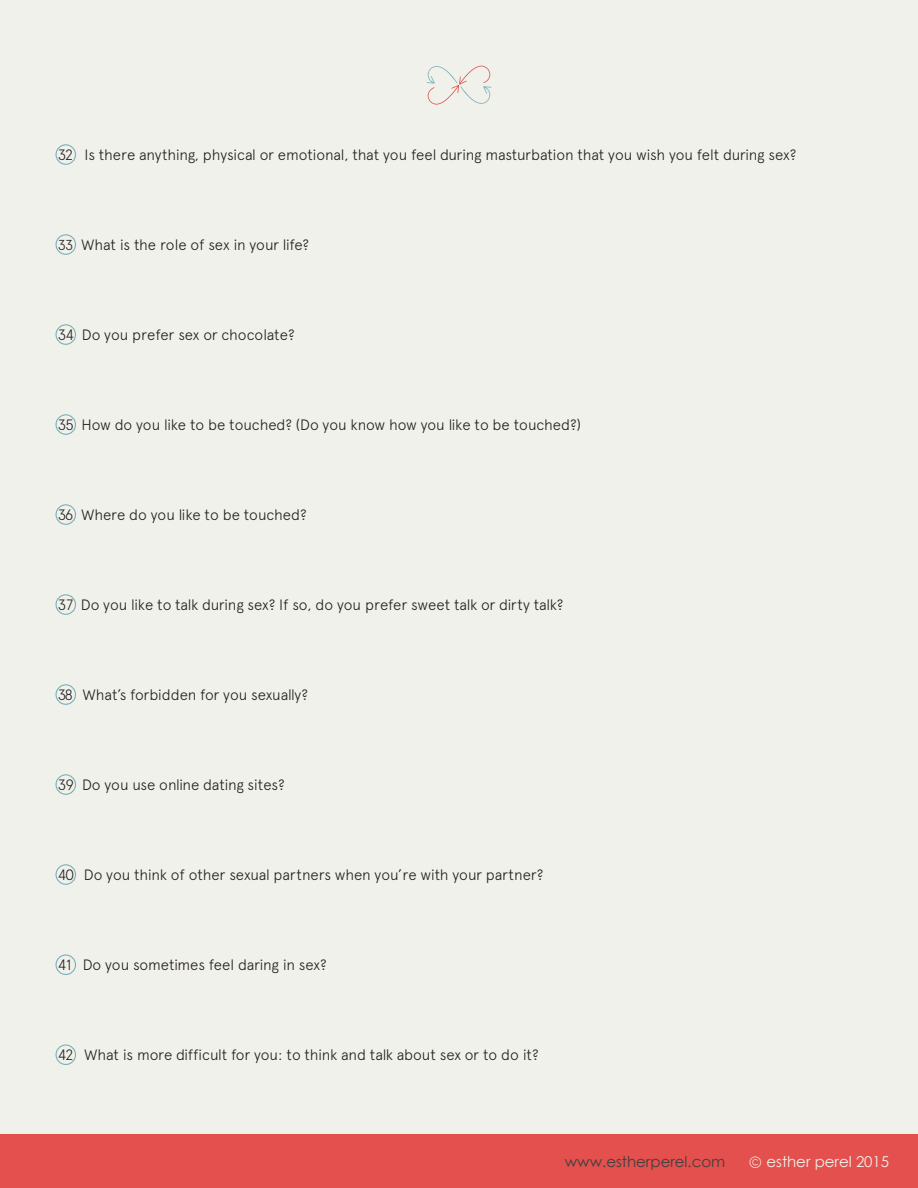
<style>
.page{position:relative;width:918px;height:1188px;background:#f1f1eb}
.page>*{position:absolute;margin:0;border:0;box-sizing:border-box;transform-origin:0 0}
.t1{font:300 15px "Apercu";letter-spacing:-.01em;color:#231f20}
.t2{font:15px "Century Gothic";color:#3f3f40}
.t3{font:15px "Century Gothic";color:#f1f1eb}
.s1{font-size:14.4px}
.s2{font-family:"Caviar Dreams";font-size:19.5px}
</style>
<div class="page">
<div style="left:0;top:1134px;width:918px;height:54px;background:#e4504d"></div>
<div style="left:55px;top:144px;width:21px;height:21px;border:1px solid #79b0b8;border-radius:50%"></div>
<div style="left:55px;top:234px;width:21px;height:21px;border:1px solid #79b0b8;border-radius:50%"></div>
<div style="left:55px;top:324px;width:21px;height:21px;border:1px solid #79b0b8;border-radius:50%"></div>
<div style="left:55px;top:414px;width:21px;height:21px;border:1px solid #79b0b8;border-radius:50%"></div>
<div style="left:55px;top:504px;width:21px;height:21px;border:1px solid #79b0b8;border-radius:50%"></div>
<div style="left:55px;top:594px;width:21px;height:21px;border:1px solid #79b0b8;border-radius:50%"></div>
<div style="left:55px;top:684px;width:21px;height:21px;border:1px solid #79b0b8;border-radius:50%"></div>
<div style="left:55px;top:774px;width:21px;height:21px;border:1px solid #79b0b8;border-radius:50%"></div>
<div style="left:55px;top:864px;width:21px;height:21px;border:1px solid #79b0b8;border-radius:50%"></div>
<svg style="left:427px;top:66px;width:64px;height:39px"></svg>
<div style="left:55px;top:954px;width:21px;height:21px;border:1px solid #79b0b8;border-radius:50%"></div>
<div style="left:55px;top:1044px;width:21px;height:21px;border:1px solid #79b0b8;border-radius:50%"></div>
<p class="t1" style="left:58px;top:146px;width:740px">32 Is there anything, physical or emotional, that you feel during masturbation that you wish you felt during sex?</p>
<p class="t1" style="left:58px;top:236px;width:253px"><span class="s1">33</span> What is the role of sex in your life?</p>
<p class="t1" style="left:58px;top:326px;width:238px">34 Do you prefer sex or chocolate?</p>
<p class="t1" style="left:58px;top:416px;width:525px">35 How do you like to be touched? (Do you know how you like to be touched?)</p>
<p class="t1" style="left:58px;top:506px;width:250px">36 Where do you like to be touched?</p>
<p class="t1" style="left:58px;top:596px;width:507px">37 Do you like to talk during sex? If so, do you prefer sweet talk or dirty talk?</p>
<p class="t1" style="left:58px;top:686px;width:252px">38 What’s forbidden for you sexually?</p>
<p class="t1" style="left:58px;top:776px;width:229px">39 Do you use online dating sites?</p>
<p class="t1" style="left:58px;top:866px;width:487px">40 Do you think of other sexual partners when you’re with your partner?</p>
<p class="t1" style="left:58px;top:956px;width:270px">41 Do you sometimes feel daring in sex?</p>
<p class="t1" style="left:58px;top:1046px;width:482px">42 What is more difficult for you: to think and talk about sex or to do it?</p>
<p class="t2" style="left:565px;top:1152px;width:162px">www.estherperel.com</p>
<p class="t3" style="left:749px;top:1152px;width:142px"><span class="s2">©</span> esther perel 2015</p>
</div>
